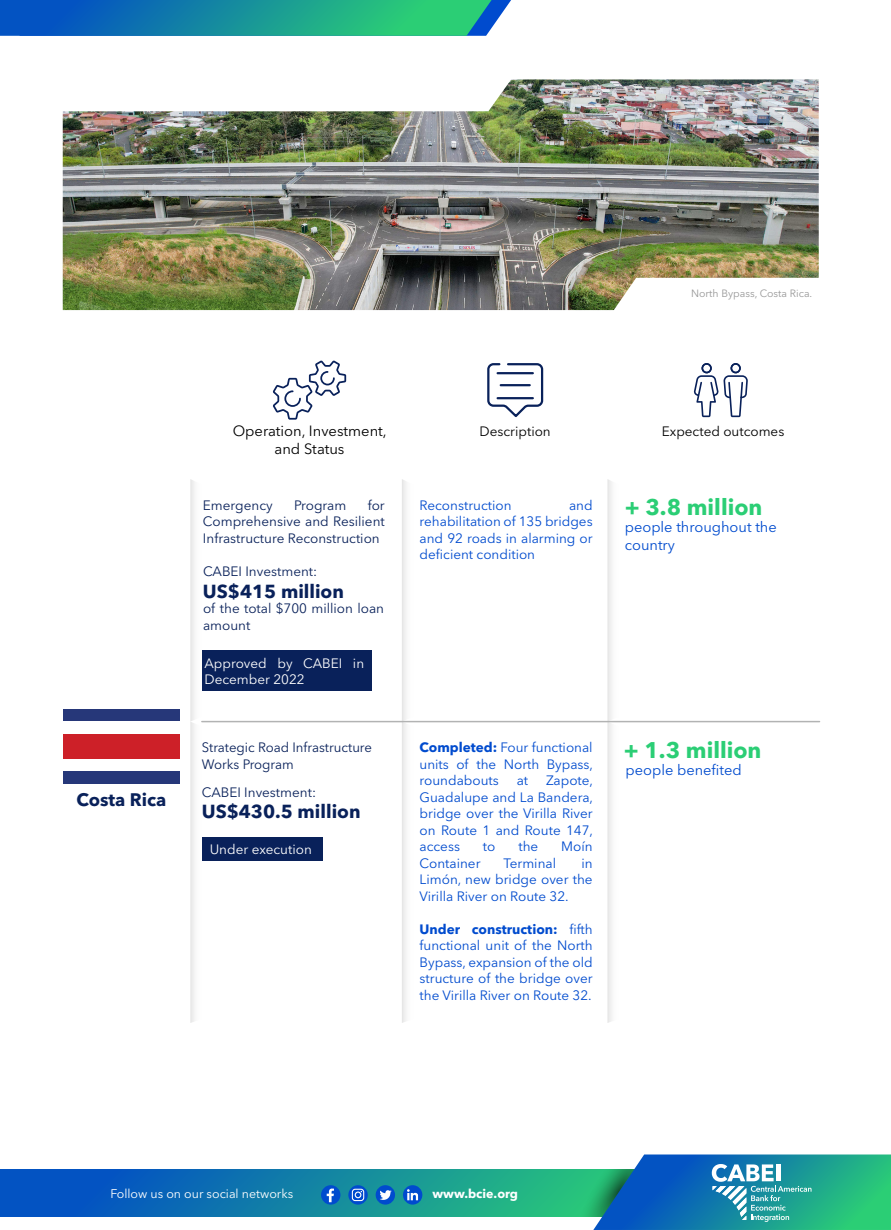
<style>
.page{position:relative;width:891px;height:1230px;background:#fff}
.page>*{position:absolute;margin:0;border:0;box-sizing:border-box;transform-origin:0 0}
.t1{font:700 22.5px "Avenir Next LT Pro";color:#2bce75}
.t2{font:700 18.75px "Avenir Next LT Pro";color:#09215a}
.t3{font:700 18px "Avenir Next LT Pro";color:#09215a}
.t4{font:14.7px "Avenir Next LT Pro";color:#000}
.t5{font:14.55px/17.5px "Avenir Next LT Pro";color:#004bce}
.t6{font:13.5px/16.5px "Avenir Next LT Pro";color:#004bce;text-align:justify}
.t7{font:13.5px/16.5px "Avenir Next LT Pro";color:#09215a}
.t8{font:13.5px/16.5px "Avenir Next LT Pro";color:#fff}
.t9{font:13.5px "Avenir Next LT Pro";color:#000}
.t10{font:12.45px "Avenir Next LT Pro";color:#fff}
.t11{font:700 12.45px "Avenir Next LT Pro";color:#fff}
.t12{font:10.5px "Avenir Next LT Pro";color:#989898}
.s1{font-weight:700}
</style>
<div class="page">
<svg style="left:402px;top:479px;width:11px;height:543px"></svg>
<svg style="left:190px;top:479px;width:12px;height:543px"></svg>
<svg style="left:607px;top:479px;width:12px;height:543px"></svg>
<svg style="left:0;top:0;width:511px;height:36px;background:#1c919f"></svg>
<svg style="left:0;top:1169px;width:574px;height:47px;background:#1180a5"></svg>
<svg style="left:321px;top:1184px;width:19px;height:20px"></svg>
<svg style="left:327px;top:1188px;width:7px;height:13px"></svg>
<svg style="left:348px;top:1184px;width:20px;height:20px"></svg>
<svg style="left:352px;top:1188px;width:12px;height:12px"></svg>
<svg style="left:403px;top:1184px;width:19px;height:20px"></svg>
<svg style="left:407px;top:1188px;width:11px;height:11px"></svg>
<svg style="left:376px;top:1184px;width:19px;height:20px"></svg>
<svg style="left:379px;top:1188px;width:13px;height:13px"></svg>
<svg style="left:574px;top:1154px;width:317px;height:75px;background:#319aa5"></svg>
<img style="left:63px;top:79px;width:756px;height:231px">
<hr style="left:202px;top:720px;width:618px;height:2px;background:#b2b3b3">
<svg style="left:694px;top:363px;width:54px;height:54px"></svg>
<svg style="left:273px;top:360px;width:73px;height:59px"></svg>
<svg style="left:487px;top:363px;width:57px;height:54px"></svg>
<hr style="left:498px;top:372px;width:35px;height:2px;background:#09215a">
<hr style="left:498px;top:397px;width:35px;height:2px;background:#09215a">
<hr style="left:501px;top:384px;width:29px;height:2px;background:#09215a">
<div style="left:203px;top:650px;width:169px;height:40px;background:#09215a"></div>
<div style="left:203px;top:837px;width:120px;height:24px;background:#09215a"></div>
<div style="left:63px;top:771px;width:116px;height:12px;background:#263779"></div>
<div style="left:63px;top:709px;width:116px;height:12px;background:#263779"></div>
<div style="left:63px;top:733px;width:116px;height:25px;background:#cd2028"></div>
<p class="t12" style="left:691px;top:286px;width:123px">North Bypass, Costa Rica.</p>
<p class="t4" style="left:233px;top:422px;width:156px">Operation, Investment,</p>
<p class="t9" style="left:480px;top:423px;width:73px">Description</p>
<p class="t9" style="left:662px;top:423px;width:124px">Expected outcomes</p>
<p class="t4" style="left:275px;top:440px;width:72px">and Status</p>
<h3 class="t3" style="left:76px;top:788px;width:92px">Costa Rica</h3>
<p class="t7" style="left:203px;top:496px;width:183px;text-align:justify;text-indent:165px">for Comprehensive and Resilient Infrastructure Reconstruction</p>
<p class="t7" style="left:203px;top:496px;width:71px">Emergency</p>
<p class="t7" style="left:294px;top:496px;width:54px">Program</p>
<p class="t7" style="left:203px;top:563px;width:116px">CABEI Investment:</p>
<p class="t7" style="left:203px;top:600px;width:183px">of the total $700 million loan amount</p>
<h2 class="t2" style="left:203px;top:580px;width:143px">US$415 million</h2>
<p class="t8" style="left:205px;top:654px;width:161px">Approved by CABEI in<br>December 2022</p>
<p class="t7" style="left:202px;top:739px;width:172px">Strategic Road Infrastructure<br>Works Program</p>
<p class="t7" style="left:202px;top:783px;width:116px">CABEI Investment:</p>
<h2 class="t2" style="left:202px;top:800px;width:160px">US$430.5 million</h2>
<p class="t8" style="left:210px;top:841px;width:104px">Under execution</p>
<p class="t6" style="left:420px;top:496px;width:175px;text-indent:149px">and rehabilitation of 135 bridges and 92 roads in alarming or deficient condition</p>
<p class="t6" style="left:420px;top:496px;width:93px">Reconstruction</p>
<h1 class="t1" style="left:625px;top:493px;width:139px">+ 3.8 million</h1>
<p class="t5" style="left:625px;top:518px;width:154px">people throughout the country</p>
<p class="t6" style="left:420px;top:739px;width:175px"><span class="s1">Completed:</span> Four functional units of the North Bypass, roundabouts</p>
<p class="t6" style="left:420px;top:772px;width:175px;text-indent:126px">Zapote, Guadalupe and La Bandera, bridge over the Virilla River on Route 1 and Route 147, access</p>
<p class="t6" style="left:517px;top:772px;width:13px">at</p>
<p class="t6" style="left:483px;top:838px;width:14px">to</p>
<p class="t6" style="left:518px;top:838px;width:21px">the</p>
<p class="t6" style="left:561px;top:838px;width:33px">Moín</p>
<p class="t6" style="left:420px;top:854px;width:62px">Container</p>
<p class="t6" style="left:503px;top:854px;width:54px">Terminal</p>
<p class="t6" style="left:420px;top:854px;width:175px;text-indent:162px">in Limón, new bridge over the Virilla River on Route 32.</p>
<p class="t6" style="left:420px;top:920px;width:175px"><span class="s1">Under construction:</span> fifth functional unit of the North Bypass, expansion of the old structure of the bridge over the Virilla River on Route 32.</p>
<h1 class="t1" style="left:624px;top:736px;width:139px">+ 1.3 million</h1>
<p class="t5" style="left:626px;top:760px;width:118px">people benefited</p>
<p class="t10" style="left:110px;top:1185px;width:184px">Follow us on our social networks</p>
<p class="t11" style="left:432px;top:1185px;width:87px">www.bcie.org</p>
</div>
